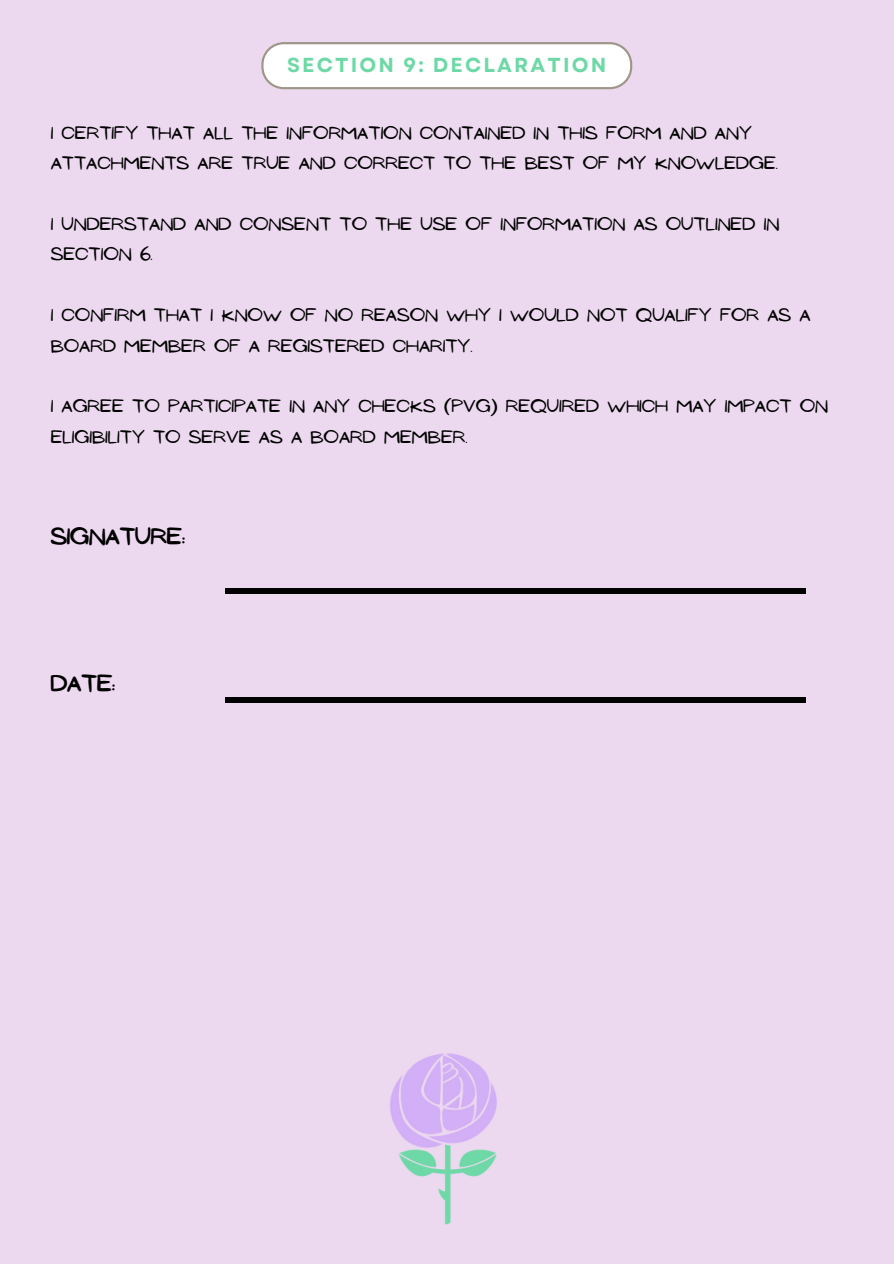
<style>
.page{position:relative;width:894px;height:1264px;background:#fff}
.page>*{position:absolute;margin:0;border:0;box-sizing:border-box;transform-origin:0 0}
.t1{font:21px "NF Ananias Bold";color:#000}
.t2{font:700 20.25px "Garet";letter-spacing:.105em;color:#6ed9a7}
.t3{font:16.5px/30.3px "NF Ananias Regular";color:#000}
</style>
<div class="page">
<div style="left:0;top:0;width:893px;height:1263px;background:#ecd8ef"></div>
<svg style="left:261px;top:42px;width:371px;height:47px"></svg>
<img style="left:390px;top:1053px;width:107px;height:172px">
<div style="left:225px;top:697px;width:581px;height:5px;background:#000"></div>
<div style="left:225px;top:588px;width:581px;height:5px;background:#000"></div>
<p class="t2" style="left:287px;top:50px;width:320px">SECTION 9: DECLARATION</p>
<p class="t3" style="left:51px;top:118px;width:728px">I CERTIFY THAT ALL THE INFORMATION CONTAINED IN THIS FORM AND ANY<br>ATTACHMENTS ARE TRUE AND CORRECT TO THE BEST OF MY KNOWLEDGE.</p>
<p class="t3" style="left:51px;top:209px;width:730px">I UNDERSTAND AND CONSENT TO THE USE OF INFORMATION AS OUTLINED IN<br>SECTION 6.</p>
<p class="t3" style="left:51px;top:300px;width:761px">I CONFIRM THAT I KNOW OF NO REASON WHY I WOULD NOT QUALIFY FOR AS A<br>BOARD MEMBER OF A REGISTERED CHARITY.</p>
<h2 class="t3" style="left:51px;top:391px;width:778px">I AGREE TO PARTICIPATE IN ANY CHECKS (PVG) REQUIRED WHICH MAY IMPACT ON<br>ELIGIBILITY TO SERVE AS A BOARD MEMBER.</h2>
<p class="t1" style="left:51px;top:524px;width:136px">SIGNATURE:</p>
<h2 class="t1" style="left:51px;top:671px;width:66px">DATE:</h2>
</div>
